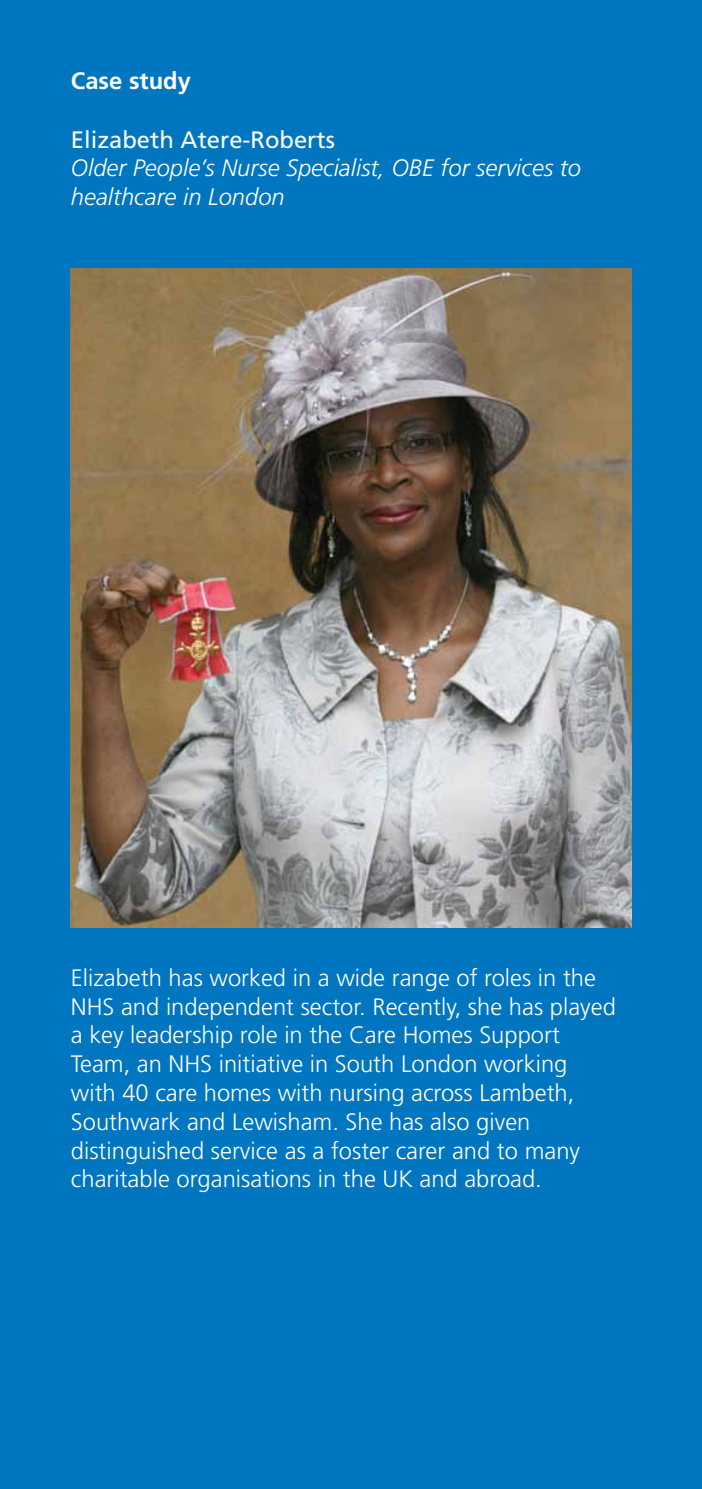
<style>
.page{position:relative;width:702px;height:1489px;background:#fff}
.page>*{position:absolute;margin:0;border:0;box-sizing:border-box;transform-origin:0 0}
.t1{font:300 23.75px/28.8px "Frutiger LT Std";color:#fff}
.t2{font:italic 300 23.75px/28.8px "Frutiger LT Std";color:#fff}
.t3{font:23.75px "Frutiger LT Std";color:#fff}
.t4{font:700 23.75px "Frutiger LT Std";color:#fff}
</style>
<div class="page">
<div style="left:0;top:0;width:702px;height:1488px;background:#0076c0"></div>
<img style="left:71px;top:269px;width:560px;height:658px">
<h3 class="t4" style="left:71px;top:66px;width:122px">Case study</h3>
<h4 class="t3" style="left:71px;top:125px;width:265px">Elizabeth Atere-Roberts</h4>
<p class="t2" style="left:71px;top:154px;width:511px">Older People’s Nurse Specialist, OBE for services to healthcare in London</p>
<p class="t1" style="left:71px;top:963px;width:546px">Elizabeth has worked in a wide range of roles in the NHS and independent sector. Recently, she has played a key leadership role in the Care Homes Support Team, an NHS initiative in South London working with 40 care homes with nursing across Lambeth, Southwark and Lewisham. She has also given distinguished service as a foster carer and to many charitable organisations in the UK and abroad.</p>
</div>
